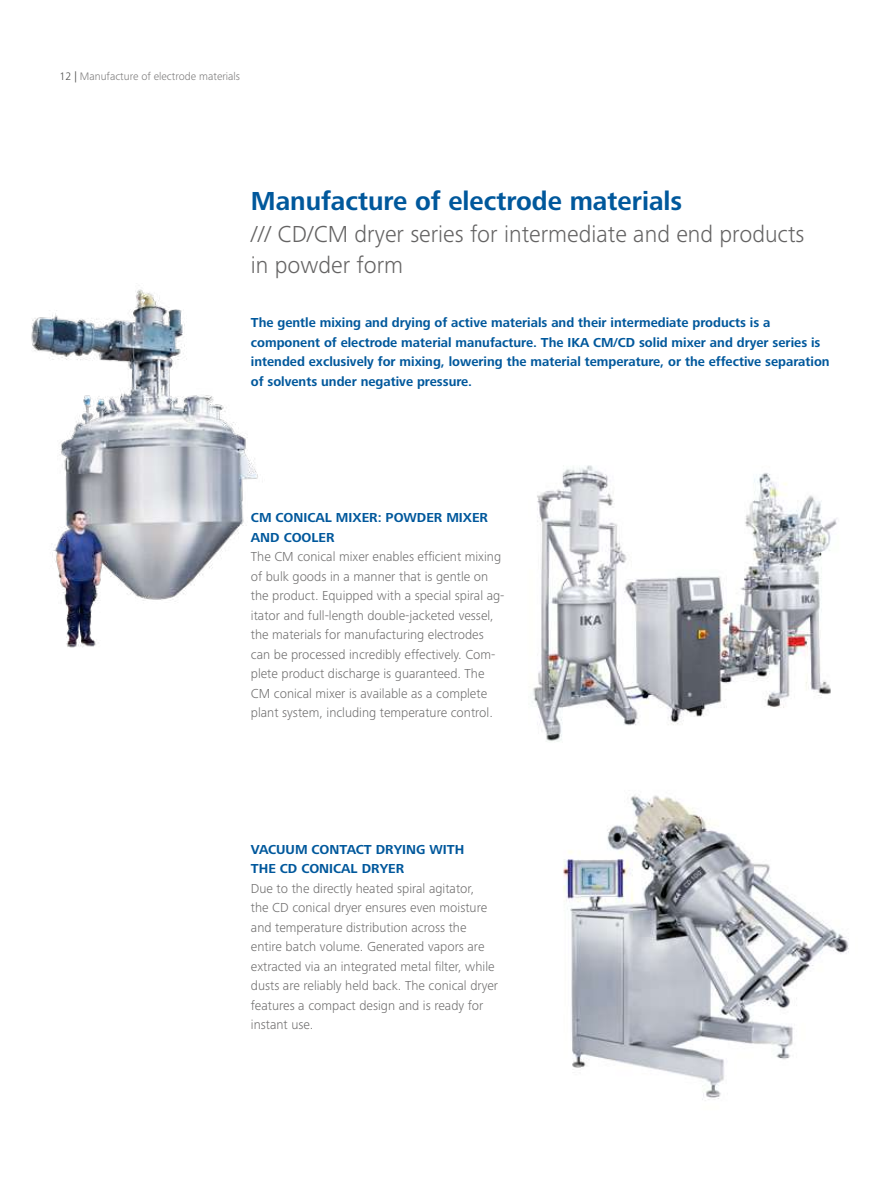
<style>
.page{position:relative;width:893px;height:1191px;background:#fff}
.page>*{position:absolute;margin:0;border:0;box-sizing:border-box;transform-origin:0 0}
.t1{font:700 27px "Frutiger Next IKA";color:#00589c}
.t2{font:300 24px/31.5px "Frutiger Next IKA";color:#646363}
.t3{font:300 13.5px/19.5px "Frutiger Next IKA";color:#706f6f}
.t4{font:700 13.5px/19.5px "Frutiger Next IKA";color:#00589c}
.t5{font:300 11.25px "Frutiger Next IKA";color:#7c7b7b}
.s1{color:#4a4a49}
</style>
<div class="page">
<img style="left:563px;top:795px;width:286px;height:306px">
<img style="left:532px;top:465px;width:306px;height:277px">
<img style="left:31px;top:289px;width:227px;height:359px">
<p class="t5" style="left:60px;top:70px;width:182px"><span class="s1">12 |</span> Manufacture of electrode materials</p>
<h1 class="t1" style="left:251px;top:186px;width:433px">Manufacture of electrode materials</h1>
<h2 class="t2" style="left:251px;top:218px;width:555px">/// CD/CM dryer series for intermediate and end products in powder form</h2>
<p class="t4" style="left:251px;top:313px;width:580px">The gentle mixing and drying of active materials and their intermediate products is a component of electrode material manufacture. The IKA CM/CD solid mixer and dryer series is intended exclusively for mixing, lowering the material temperature, or the effective separation of solvents under negative pressure.</p>
<p class="t4" style="left:251px;top:508px;width:239px">CM CONICAL MIXER: POWDER MIXER<br>AND COOLER</p>
<p class="t3" style="left:251px;top:547px;width:255px">The CM conical mixer enables efficient mixing of bulk goods in a manner that is gentle on the product. Equipped with a special spiral ag&shy;itator and full-length double-jacketed vessel, the materials for manufacturing electrodes can be processed incredibly effectively. Com&shy;plete product discharge is guaranteed. The CM conical mixer is available as a complete plant system, including temperature control.</p>
<p class="t4" style="left:251px;top:840px;width:215px">VACUUM CONTACT DRYING WITH<br>THE CD CONICAL DRYER</p>
<p class="t3" style="left:251px;top:878px;width:249px">Due to the directly heated spiral agitator,<br>the CD conical dryer ensures even moisture and temperature distribution across the entire batch volume. Generated vapors are extracted via an integrated metal filter, while dusts are reliably held back. The conical dryer features a compact design and is ready for instant use.</p>
</div>
